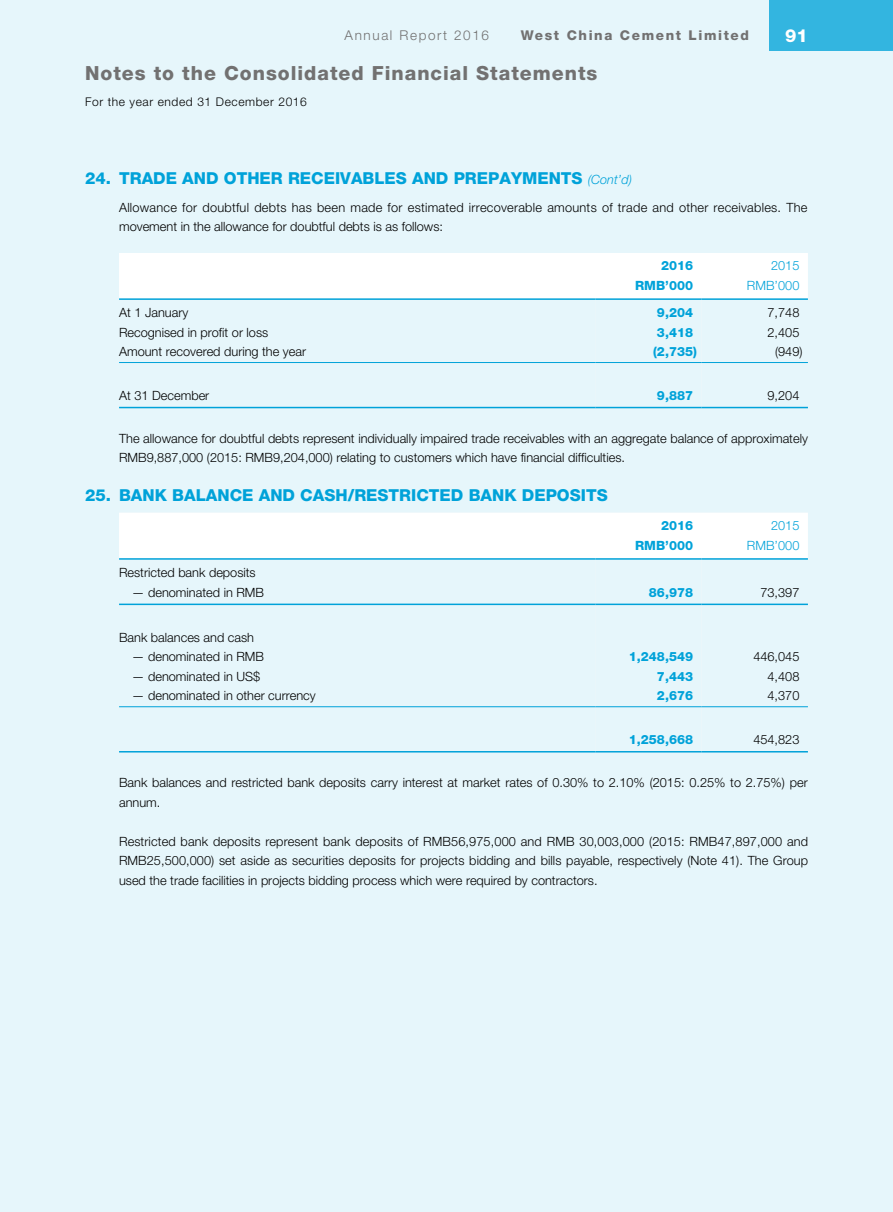
<style>
.page{position:relative;width:893px;height:1212px;background:#e6f6fb}
.page>*{position:absolute;margin:0;border:0;box-sizing:border-box;transform-origin:0 0}
.t1{font:800 19.5px "Helvetica Neue LT Std";letter-spacing:.05em;color:#727171}
.t2{font:800 18px "Helvetica Neue LT Std";color:#fff}
.t3{font:800 16.5px "Helvetica Neue LT Std";color:#00a2d9}
.t4{font:800 13.5px "Helvetica Neue LT Std";letter-spacing:.12em;color:#727171}
.t5{font:300 13.5px "Helvetica Neue LT Std";letter-spacing:.12em;color:#727171}
.t6{font:300 12.75px/19.5px "Helvetica Neue LT Std";color:#000}
.t7{font:300 12.75px/19.5px "Helvetica Neue LT Std";letter-spacing:.02em;color:#000}
.t8{font:800 12.75px "Helvetica Neue LT Std";color:#00a2d9}
.t9{font:300 12.75px "Helvetica Neue LT Std";color:#00a2d9}
.t10{font:300 12px "Helvetica Neue LT Std";letter-spacing:.05em;color:#000}
.s1{font-weight:300;font-style:italic;font-size:12.75px}
</style>
<div class="page">
<div style="left:770px;top:0;width:123px;height:51px;background:#33b5e0"></div>
<svg style="left:119px;top:253px;width:689px;height:154px"></svg>
<hr style="left:119px;top:298px;width:476px;height:2px;background:#00a2d9">
<hr style="left:595px;top:298px;width:107px;height:2px;background:#00a2d9">
<hr style="left:702px;top:298px;width:106px;height:2px;background:#00a2d9">
<hr style="left:119px;top:362px;width:476px;height:1px;background:#00a2d9">
<hr style="left:595px;top:362px;width:107px;height:1px;background:#00a2d9">
<hr style="left:702px;top:362px;width:106px;height:1px;background:#00a2d9">
<hr style="left:119px;top:407px;width:476px;height:1px;background:#00a2d9">
<hr style="left:595px;top:407px;width:107px;height:1px;background:#00a2d9">
<hr style="left:702px;top:407px;width:106px;height:1px;background:#00a2d9">
<svg style="left:119px;top:513px;width:689px;height:238px"></svg>
<hr style="left:119px;top:558px;width:476px;height:2px;background:#00a2d9">
<hr style="left:595px;top:558px;width:107px;height:2px;background:#00a2d9">
<hr style="left:702px;top:558px;width:106px;height:2px;background:#00a2d9">
<hr style="left:119px;top:604px;width:476px;height:1px;background:#00a2d9">
<hr style="left:595px;top:604px;width:107px;height:1px;background:#00a2d9">
<hr style="left:702px;top:604px;width:106px;height:1px;background:#00a2d9">
<hr style="left:119px;top:706px;width:476px;height:1px;background:#00a2d9">
<hr style="left:595px;top:706px;width:107px;height:1px;background:#00a2d9">
<hr style="left:702px;top:706px;width:106px;height:1px;background:#00a2d9">
<hr style="left:119px;top:751px;width:476px;height:1px;background:#00a2d9">
<hr style="left:595px;top:751px;width:107px;height:1px;background:#00a2d9">
<hr style="left:702px;top:751px;width:106px;height:1px;background:#00a2d9">
<p class="t5" style="left:345px;top:27px;width:146px">Annual Report 2016</p>
<p class="t4" style="left:521px;top:27px;width:230px">West China Cement Limited</p>
<h2 class="t2" style="left:785px;top:24px;width:24px">91</h2>
<h1 class="t1" style="left:85px;top:61px;width:514px">Notes to the Consolidated Financial Statements</h1>
<p class="t10" style="left:85px;top:94px;width:223px">For the year ended 31 December 2016</p>
<p class="t3" style="left:85px;top:168px;width:548px">24. TRADE AND OTHER RECEIVABLES AND PREPAYMENTS <span class="s1">(Cont’d)</span></p>
<p class="t7" style="left:119px;top:197px;width:690px">Allowance for doubtful debts has been made for estimated irrecoverable amounts of trade and other receivables. The movement in the allowance for doubtful debts is as follows:</p>
<p class="t8" style="left:661px;top:258px;width:34px">2016</p>
<p class="t9" style="left:771px;top:258px;width:30px">2015</p>
<p class="t8" style="left:635px;top:278px;width:60px">RMB’000</p>
<p class="t9" style="left:747px;top:277px;width:54px">RMB’000</p>
<p class="t6" style="left:119px;top:303px;width:71px">At 1 January</p>
<p class="t8" style="left:657px;top:305px;width:38px">9,204</p>
<p class="t6" style="left:767px;top:303px;width:33px">7,748</p>
<p class="t6" style="left:119px;top:322px;width:151px">Recognised in profit or loss</p>
<p class="t8" style="left:657px;top:325px;width:38px">3,418</p>
<p class="t6" style="left:767px;top:322px;width:33px">2,405</p>
<p class="t6" style="left:119px;top:342px;width:189px">Amount recovered during the year</p>
<p class="t8" style="left:653px;top:344px;width:45px">(2,735)</p>
<p class="t6" style="left:775px;top:342px;width:29px">(949)</p>
<p class="t6" style="left:119px;top:385px;width:92px">At 31 December</p>
<p class="t8" style="left:657px;top:388px;width:38px">9,887</p>
<p class="t6" style="left:767px;top:385px;width:33px">9,204</p>
<p class="t6" style="left:119px;top:428px;width:690px">The allowance for doubtful debts represent individually impaired trade receivables with an aggregate balance of approximately<br>RMB9,887,000 (2015: RMB9,204,000) relating to customers which have financial difficulties.</p>
<p class="t3" style="left:85px;top:486px;width:524px">25. BANK BALANCE AND CASH/RESTRICTED BANK DEPOSITS</p>
<p class="t8" style="left:661px;top:518px;width:34px">2016</p>
<p class="t9" style="left:771px;top:518px;width:30px">2015</p>
<p class="t8" style="left:635px;top:537px;width:60px">RMB’000</p>
<p class="t9" style="left:747px;top:537px;width:54px">RMB’000</p>
<p class="t6" style="left:119px;top:562px;width:138px">Restricted bank deposits</p>
<p class="t6" style="left:132px;top:582px;width:134px">— denominated in RMB</p>
<p class="t8" style="left:649px;top:584px;width:46px">86,978</p>
<p class="t6" style="left:760px;top:582px;width:40px">73,397</p>
<p class="t6" style="left:119px;top:627px;width:137px">Bank balances and cash</p>
<p class="t6" style="left:132px;top:647px;width:134px">— denominated in RMB</p>
<p class="t8" style="left:629px;top:649px;width:66px">1,248,549</p>
<p class="t6" style="left:753px;top:647px;width:48px">446,045</p>
<p class="t6" style="left:132px;top:666px;width:130px">— denominated in US$</p>
<p class="t8" style="left:657px;top:669px;width:38px">7,443</p>
<p class="t6" style="left:767px;top:666px;width:33px">4,408</p>
<p class="t6" style="left:132px;top:686px;width:185px">— denominated in other currency</p>
<p class="t8" style="left:657px;top:688px;width:38px">2,676</p>
<p class="t6" style="left:767px;top:686px;width:33px">4,370</p>
<p class="t8" style="left:629px;top:732px;width:66px">1,258,668</p>
<p class="t6" style="left:753px;top:729px;width:48px">454,823</p>
<p class="t6" style="left:119px;top:773px;width:690px">Bank balances and restricted bank deposits carry interest at market rates of 0.30% to 2.10% (2015: 0.25% to 2.75%) per annum.</p>
<p class="t6" style="left:119px;top:831px;width:691px;text-align:justify">Restricted bank deposits represent bank deposits of RMB56,975,000 and RMB 30,003,000 (2015: RMB47,897,000 and RMB25,500,000) set aside as securities deposits for projects bidding and bills payable, respectively (Note 41). The Group used the trade facilities in projects bidding process which were required by contractors.</p>
</div>
